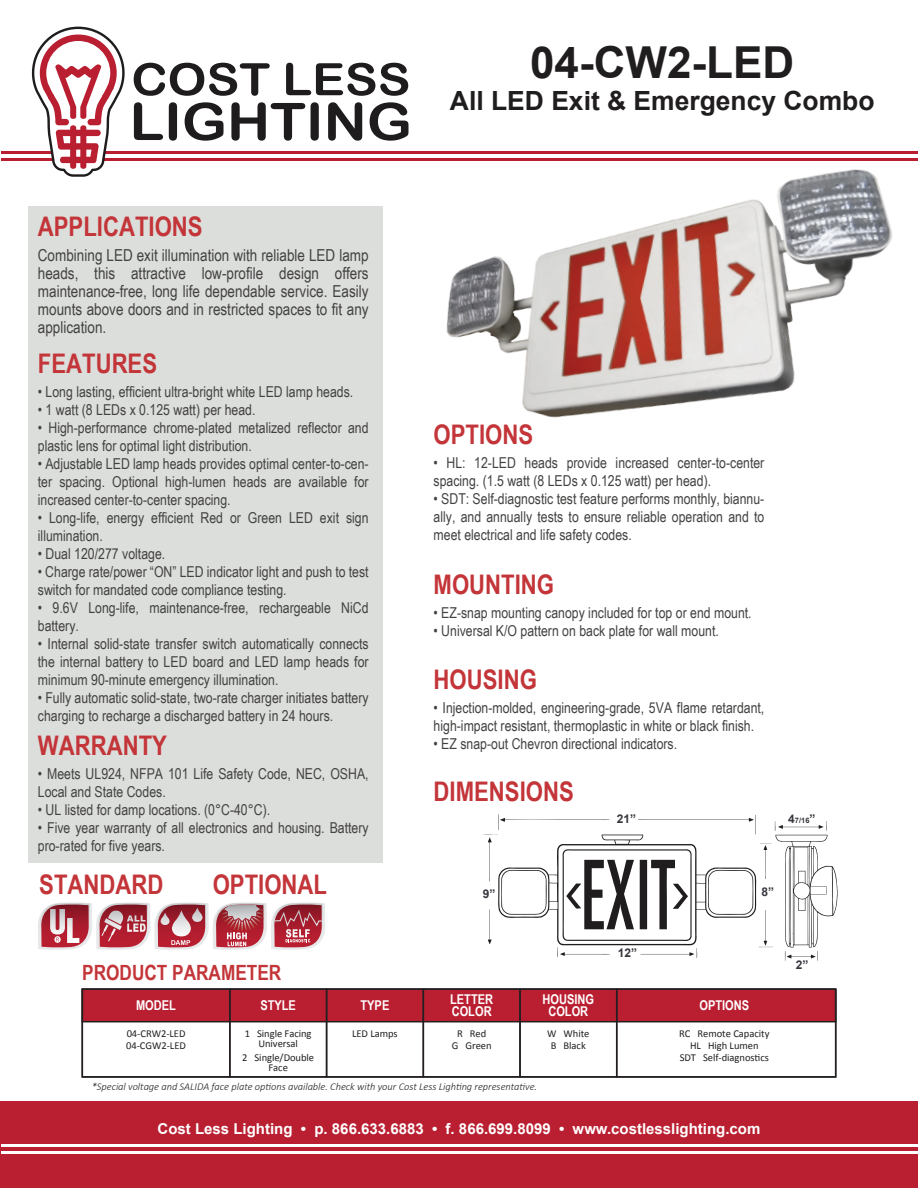
<style>
.page{position:relative;width:918px;height:1188px;background:#fff}
.page>*{position:absolute;margin:0;border:0;box-sizing:border-box;transform-origin:0 0}
.t1{font:700 44.1px "Arial";color:#201d1e}
.t2{font:700 27px "Arial Narrow";color:#c33539}
.t3{font:700 26.4px "Arial";color:#201d1e}
.t4{font:700 21px "Arial Narrow";color:#c33539}
.t5{font:16.5px/18px "Arial Narrow";color:#424241;text-align:justify}
.t6{font:15px/18px "Arial Narrow";color:#424241}
.t7{font:700 15px "Arial";color:#fff}
.t8{font:700 13.5px/12px "Arial Narrow";color:#fff}
.t9{font:700 12px "Arial";color:#38353d}
.t10{font:10.5px/10.5px "Calibri";letter-spacing:-.005em;color:#231f20;text-align:center}
.t11{font:italic 300 10.5px "Calibri";letter-spacing:-.005em;color:#231f20}
.t12{font:700 7.5px "Arial";color:#38353d}
.s1{font-size:12px}
</style>
<div class="page">
<hr style="left:2px;top:151px;width:916px;height:3px;background:#b91f31">
<hr style="left:2px;top:158px;width:916px;height:3px;background:#b91f31">
<div style="left:0;top:1102px;width:918px;height:86px;background:#b91f31"></div>
<hr style="left:2px;top:1144px;width:916px;height:3px;background:#fff">
<hr style="left:2px;top:1151px;width:916px;height:3px;background:#fff">
<div style="left:28px;top:206px;width:355px;height:657px;background:#dcdedc"></div>
<div style="left:82px;top:989px;width:754px;height:33px;background:#b91f31"></div>
<div style="left:82px;top:988px;width:149px;height:90px;border:2px solid #231f20"></div>
<div style="left:229px;top:988px;width:98px;height:90px;border:2px solid #231f20"></div>
<div style="left:326px;top:988px;width:98px;height:90px;border:2px solid #231f20"></div>
<div style="left:423px;top:988px;width:98px;height:90px;border:2px solid #231f20"></div>
<div style="left:519px;top:988px;width:98px;height:90px;border:2px solid #231f20"></div>
<div style="left:616px;top:988px;width:220px;height:90px;border:2px solid #231f20"></div>
<div style="left:82px;top:988px;width:754px;height:34px;border:2px solid #231f20"></div>
<svg style="left:483px;top:814px;width:355px;height:147px"></svg>
<svg style="left:38px;top:902px;width:287px;height:48px"></svg>
<img style="left:446px;top:169px;width:447px;height:249px">
<svg style="left:32px;top:27px;width:93px;height:150px"></svg>
<svg style="left:134px;top:63px;width:136px;height:33px"></svg>
<svg style="left:286px;top:63px;width:122px;height:33px"></svg>
<svg style="left:134px;top:102px;width:29px;height:38px"></svg>
<svg style="left:169px;top:102px;width:8px;height:39px"></svg>
<svg style="left:185px;top:102px;width:39px;height:39px"></svg>
<svg style="left:231px;top:102px;width:74px;height:39px"></svg>
<svg style="left:311px;top:102px;width:8px;height:39px"></svg>
<svg style="left:328px;top:102px;width:34px;height:39px"></svg>
<svg style="left:370px;top:102px;width:38px;height:39px"></svg>
<h2 class="t2" style="left:38px;top:206px;width:166px">APPLICATIONS</h2>
<p class="t5" style="left:38px;top:246px;width:332px">Combining LED exit illumination with reliable LED lamp heads, this attractive low-profile design offers maintenance-free, long life dependable service. Easily mounts above doors and in restricted spaces to fit any application.</p>
<h2 class="t2" style="left:38px;top:343px;width:121px">FEATURES</h2>
<p class="t6" style="left:38px;top:382px;width:317px">• Long lasting, efficient ultra-bright white LED lamp heads.</p>
<p class="t6" style="left:38px;top:400px;width:219px">• 1 watt (8 LEDs x 0.125 watt) per head.</p>
<p class="t6" style="left:38px;top:418px;width:332px">• High-performance chrome-plated metalized reflector and plastic lens for optimal light distribution.</p>
<p class="t6" style="left:38px;top:454px;width:332px;text-align:justify">• Adjustable LED lamp heads provides optimal center-to-cen&shy;ter spacing. Optional high-lumen heads are available for increased center-to-center spacing.</p>
<p class="t6" style="left:38px;top:508px;width:332px">• Long-life, energy efficient Red or Green LED exit sign illumination.</p>
<p class="t6" style="left:38px;top:544px;width:129px">• Dual 120/277 voltage.</p>
<p class="t6" style="left:38px;top:562px;width:332px">• Charge rate/power “ON” LED indicator light and push to test switch for mandated code compliance testing.</p>
<p class="t6" style="left:38px;top:598px;width:332px">• 9.6V Long-life, maintenance-free, rechargeable NiCd battery.</p>
<p class="t6" style="left:38px;top:634px;width:332px;text-align:justify">• Internal solid-state transfer switch automatically connects the internal battery to LED board and LED lamp heads for minimum 90-minute emergency illumination.</p>
<p class="t6" style="left:38px;top:688px;width:332px">• Fully automatic solid-state, two-rate charger initiates battery charging to recharge a discharged battery in 24 hours.</p>
<h2 class="t2" style="left:38px;top:725px;width:131px">WARRANTY</h2>
<p class="t6" style="left:38px;top:764px;width:332px">• Meets UL924, NFPA 101 Life Safety Code, NEC, OSHA,<br>Local and State Codes.</p>
<p class="t6" style="left:38px;top:800px;width:234px">• UL listed for damp locations. (0°C-40°C).</p>
<p class="t6" style="left:38px;top:818px;width:332px">• Five year warranty of all electronics and housing. Battery pro-rated for five years.</p>
<h2 class="t2" style="left:39px;top:864px;width:126px">STANDARD</h2>
<h2 class="t2" style="left:213px;top:864px;width:116px">OPTIONAL</h2>
<h1 class="t1" style="left:530px;top:33px;width:266px">04-CW2-LED</h1>
<h3 class="t3" style="left:450px;top:83px;width:426px">All LED Exit &amp; Emergency Combo</h3>
<h2 class="t2" style="left:434px;top:414px;width:101px">OPTIONS</h2>
<p class="t6" style="left:434px;top:453px;width:332px">• HL: 12-LED heads provide increased center-to-center spacing. (1.5 watt (8 LEDs x 0.125 watt) per head).</p>
<p class="t6" style="left:434px;top:489px;width:332px;text-align:justify">• SDT: Self-diagnostic test feature performs monthly, biannu&shy;ally, and annually tests to ensure reliable operation and to meet electrical and life safety codes.</p>
<h2 class="t2" style="left:434px;top:564px;width:122px">MOUNTING</h2>
<p class="t6" style="left:434px;top:603px;width:320px">• EZ-snap mounting canopy included for top or end mount.</p>
<p class="t6" style="left:434px;top:621px;width:287px">• Universal K/O pattern on back plate for wall mount.</p>
<h2 class="t2" style="left:434px;top:659px;width:105px">HOUSING</h2>
<p class="t6" style="left:434px;top:698px;width:332px">• Injection-molded, engineering-grade, 5VA flame retardant, high-impact resistant, thermoplastic in white or black finish.</p>
<p class="t6" style="left:434px;top:734px;width:245px">• EZ snap-out Chevron directional indicators.</p>
<h2 class="t2" style="left:434px;top:771px;width:142px">DIMENSIONS</h2>
<p class="t9" style="left:617px;top:811px;width:21px">21”</p>
<p class="t12" style="left:788px;top:816px;width:29px"><span class="s1">4</span>7/16<span class="s1">”</span></p>
<p class="t9" style="left:483px;top:885px;width:14px">9”</p>
<p class="t9" style="left:761px;top:884px;width:14px">8”</p>
<p class="t9" style="left:618px;top:945px;width:21px">12”</p>
<h3 class="t4" style="left:82px;top:957px;width:200px">PRODUCT PARAMETER</h3>
<p class="t8" style="left:260px;top:999px;width:37px">STYLE</p>
<p class="t8" style="left:360px;top:999px;width:30px">TYPE</p>
<p class="t10" style="left:352px;top:1028px;width:47px">LED Lamps</p>
<p class="t8" style="left:543px;top:992px;width:53px;text-align:center">HOUSING<br>COLOR</p>
<p class="t10" style="left:547px;top:1028px;width:44px">W White</p>
<p class="t8" style="left:450px;top:992px;width:45px">LETTER<br>COLOR</p>
<p class="t10" style="left:457px;top:1028px;width:31px">R Red</p>
<p class="t8" style="left:136px;top:999px;width:41px">MODEL</p>
<p class="t8" style="left:699px;top:999px;width:51px">OPTIONS</p>
<p class="t10" style="left:127px;top:1028px;width:60px">04-CRW2-LED</p>
<p class="t10" style="left:452px;top:1040px;width:41px">G Green</p>
<p class="t10" style="left:551px;top:1040px;width:36px">B Black</p>
<p class="t10" style="left:679px;top:1027px;width:92px;line-height:12px">RC Remote Capacity<br>HL High Lumen<br>SDT Self-diagnostics</p>
<p class="t10" style="left:245px;top:1028px;width:68px">1 Single Facing<br>Universal</p>
<p class="t10" style="left:242px;top:1052px;width:74px">2 Single/Double<br>Face</p>
<p class="t10" style="left:126px;top:1040px;width:61px">04-CGW2-LED</p>
<p class="t11" style="left:92px;top:1080px;width:447px">*Special voltage and SALIDA face plate options available. Check with your Cost Less Lighting representative.</p>
<p class="t7" style="left:158px;top:1119px;width:604px">Cost Less Lighting • p. 866.633.6883 • f. 866.699.8099 • www.costlesslighting.com</p>
<p class="t9" style="left:796px;top:957px;width:14px">2”</p>
</div>
